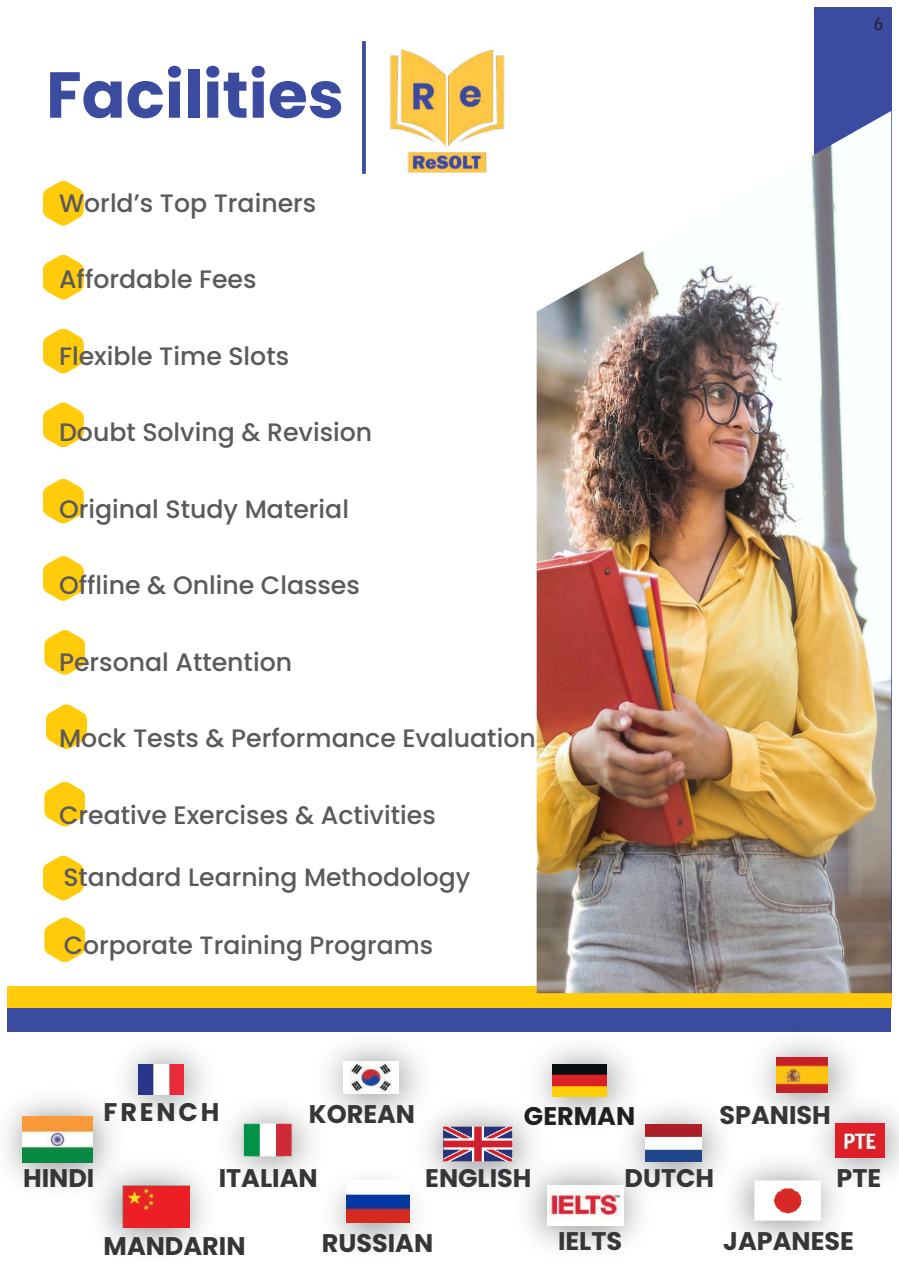
<style>
.page{position:relative;width:899px;height:1269px;background:#fff}
.page>*{position:absolute;margin:0;border:0;box-sizing:border-box;transform-origin:0 0}
.t1{font:700 64.95px "Poppins";color:#3b4ca0}
.t2{font:700 25.5px "Poppins";color:#363639}
.t3{font:700 25.5px "Poppins";color:#211f20}
.t4{font:500 25.2px "Poppins";color:#5a5a5c}
.t5{font:500 25.05px "Poppins";color:#5a5a5c}
.t6{font:17.7px "IBM Plex Sans Cond";color:#231f20}
</style>
<div class="page">
<img style="left:390px;top:49px;width:115px;height:124px">
<svg style="left:362px;top:41px;width:4px;height:133px"></svg>
<div style="left:7px;top:987px;width:884px;height:21px;background:#ffcb0b"></div>
<div style="left:7px;top:1009px;width:884px;height:23px;background:#3b4ca0"></div>
<div style="left:814px;top:7px;width:77px;height:985px;background:#3b4ca0"></div>
<img style="left:537px;top:111px;width:354px;height:882px">
<svg style="left:43px;top:181px;width:41px;height:45px"></svg>
<svg style="left:43px;top:255px;width:41px;height:44px"></svg>
<svg style="left:43px;top:329px;width:41px;height:44px"></svg>
<svg style="left:43px;top:403px;width:41px;height:44px"></svg>
<svg style="left:43px;top:479px;width:41px;height:44px"></svg>
<svg style="left:43px;top:556px;width:41px;height:45px"></svg>
<svg style="left:44px;top:782px;width:41px;height:44px"></svg>
<svg style="left:43px;top:856px;width:41px;height:44px"></svg>
<svg style="left:44px;top:917px;width:41px;height:45px"></svg>
<svg style="left:46px;top:704px;width:41px;height:45px"></svg>
<svg style="left:44px;top:630px;width:41px;height:45px"></svg>
<img style="left:333px;top:1178px;width:82px;height:72px">
<img style="left:762px;top:1040px;width:88px;height:74px">
<img style="left:776px;top:1057px;width:52px;height:35px">
<img style="left:349px;top:1061px;width:44px;height:33px">
<img style="left:101px;top:1167px;width:103px;height:84px">
<img style="left:655px;top:1108px;width:66px;height:79px">
<img style="left:655px;top:1125px;width:47px;height:37px">
<img style="left:527px;top:1142px;width:140px;height:107px">
<img style="left:793px;top:1082px;width:106px;height:98px">
<img style="left:835px;top:1123px;width:49px;height:34px">
<img style="left:707px;top:1138px;width:155px;height:105px">
<img style="left:6px;top:1099px;width:133px;height:112px">
<img style="left:22px;top:1117px;width:70px;height:46px">
<img style="left:97px;top:1047px;width:108px;height:95px">
<img style="left:138px;top:1064px;width:45px;height:31px">
<img style="left:539px;top:1046px;width:116px;height:98px">
<img style="left:553px;top:1064px;width:54px;height:33px">
<img style="left:400px;top:1085px;width:161px;height:126px">
<img style="left:442px;top:1125px;width:71px;height:39px">
<img style="left:202px;top:1082px;width:137px;height:121px">
<img style="left:242px;top:1115px;width:51px;height:50px">
<img style="left:347px;top:1181px;width:63px;height:42px">
<img style="left:123px;top:1185px;width:66px;height:43px">
<img style="left:548px;top:1185px;width:75px;height:41px">
<img style="left:755px;top:1181px;width:65px;height:39px">
<p class="t1" style="left:46px;top:50px;width:299px">Facilities</p>
<p class="t4" style="left:59px;top:185px;width:259px">World’s Top Trainers</p>
<p class="t4" style="left:59px;top:262px;width:199px">Affordable Fees</p>
<p class="t4" style="left:59px;top:338px;width:232px">Flexible Time Slots</p>
<p class="t4" style="left:59px;top:415px;width:315px">Doubt Solving &amp; Revision</p>
<p class="t4" style="left:59px;top:491px;width:291px">Original Study Material</p>
<p class="t4" style="left:59px;top:568px;width:302px">Offline &amp; Online Classes</p>
<p class="t4" style="left:59px;top:644px;width:234px">Personal Attention</p>
<p class="t4" style="left:59px;top:721px;width:478px">Mock Tests &amp; Performance Evaluation</p>
<p class="t4" style="left:59px;top:797px;width:378px">Creative Exercises &amp; Activities</p>
<p class="t5" style="left:63px;top:860px;width:408px">Standard Learning Methodology</p>
<p class="t5" style="left:64px;top:927px;width:371px">Corporate Training Programs</p>
<p class="t6" style="left:874px;top:12px;width:11px">6</p>
<p class="t2" style="left:104px;top:1095px;width:117px">FRENCH</p>
<h2 class="t2" style="left:309px;top:1097px;width:108px">KOREAN</h2>
<p class="t3" style="left:524px;top:1098px;width:113px">GERMAN</p>
<p class="t2" style="left:719px;top:1097px;width:113px">SPANISH</p>
<h2 class="t2" style="left:23px;top:1160px;width:73px">HINDI</h2>
<p class="t2" style="left:219px;top:1160px;width:100px">ITALIAN</p>
<p class="t2" style="left:425px;top:1160px;width:108px">ENGLISH</p>
<h2 class="t2" style="left:624px;top:1160px;width:91px">DUTCH</h2>
<p class="t2" style="left:836px;top:1160px;width:46px">PTE</p>
<p class="t2" style="left:104px;top:1228px;width:143px">MANDARIN</p>
<h2 class="t2" style="left:322px;top:1225px;width:113px">RUSSIAN</h2>
<p class="t2" style="left:558px;top:1224px;width:66px">IELTS</p>
<p class="t2" style="left:723px;top:1224px;width:132px">JAPANESE</p>
</div>
